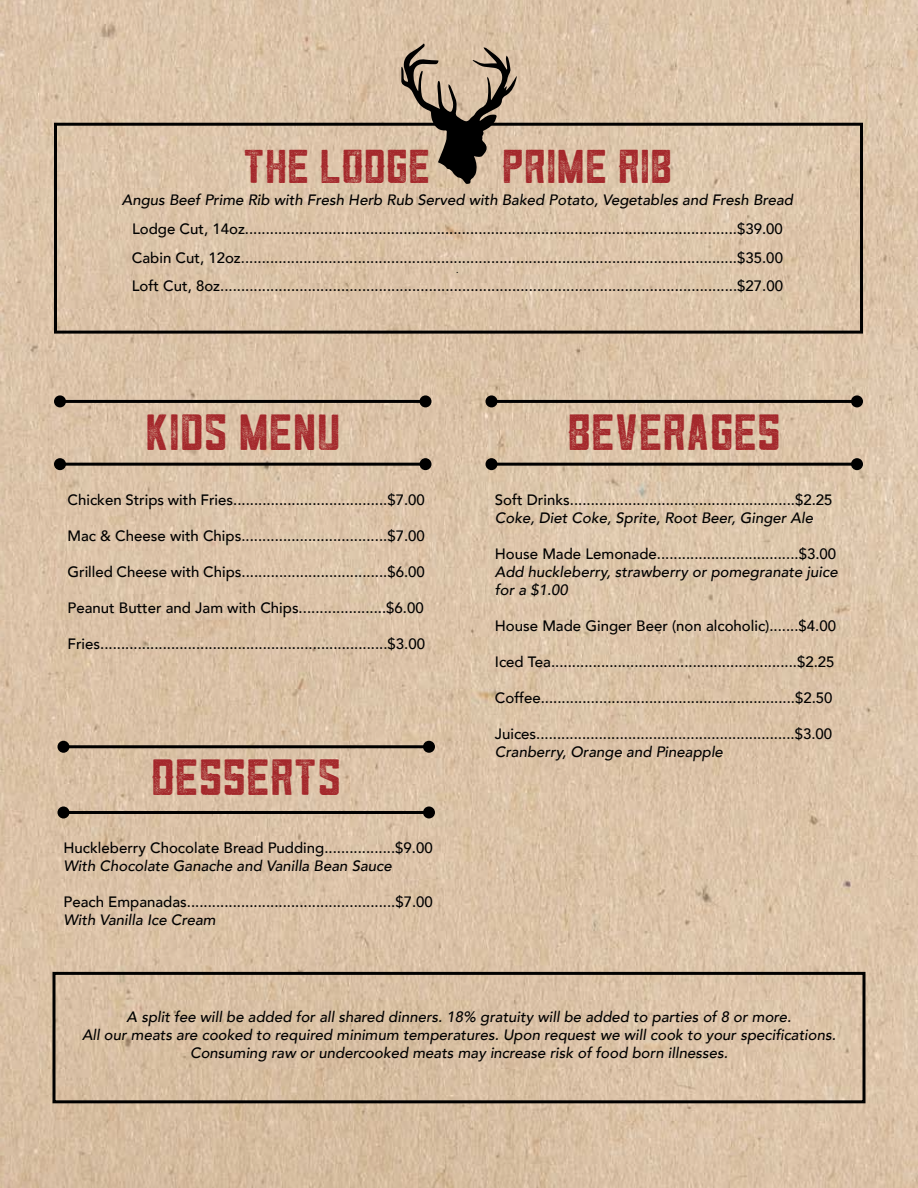
<style>
.page{position:relative;width:918px;height:1188px;background:#fff}
.page>*{position:absolute;margin:0;border:0;box-sizing:border-box;transform-origin:0 0}
.t1{font:45px "Hoverage Vintage";color:#a4272b}
.t2{font:42px "Hoverage Vintage";color:#a4272b}
.t3{font:500 15px/28.8px "Avenir";color:#000}
.t4{font:italic 500 15px/18px "Avenir";color:#000}
.t5{font:500 9px "Avenir";color:#000}
</style>
<div class="page">
<img style="left:0;top:0;width:918px;height:1188px">
<hr style="left:60px;top:400px;width:366px;height:3px;background:#000">
<div style="left:54px;top:395px;width:12px;height:12px;background:#000;border-radius:50%"></div>
<div style="left:420px;top:395px;width:12px;height:12px;background:#000;border-radius:50%"></div>
<hr style="left:492px;top:400px;width:365px;height:3px;background:#000">
<div style="left:486px;top:395px;width:12px;height:12px;background:#000;border-radius:50%"></div>
<div style="left:851px;top:395px;width:12px;height:12px;background:#000;border-radius:50%"></div>
<hr style="left:63px;top:745px;width:366px;height:3px;background:#000">
<div style="left:57px;top:741px;width:12px;height:12px;background:#000;border-radius:50%"></div>
<div style="left:423px;top:741px;width:12px;height:12px;background:#000;border-radius:50%"></div>
<hr style="left:60px;top:463px;width:366px;height:3px;background:#000">
<div style="left:54px;top:458px;width:12px;height:12px;background:#000;border-radius:50%"></div>
<div style="left:420px;top:458px;width:12px;height:12px;background:#000;border-radius:50%"></div>
<hr style="left:492px;top:463px;width:365px;height:3px;background:#000">
<div style="left:486px;top:458px;width:12px;height:12px;background:#000;border-radius:50%"></div>
<div style="left:851px;top:458px;width:12px;height:12px;background:#000;border-radius:50%"></div>
<hr style="left:63px;top:811px;width:366px;height:3px;background:#000">
<div style="left:57px;top:806px;width:12px;height:12px;background:#000;border-radius:50%"></div>
<div style="left:423px;top:806px;width:12px;height:12px;background:#000;border-radius:50%"></div>
<div style="left:52px;top:972px;width:814px;height:131px;border:3px solid #000"></div>
<div style="left:54px;top:123px;width:809px;height:211px;border:3px solid #000"></div>
<svg style="left:401px;top:44px;width:116px;height:140px;background:#9e8c78"></svg>
<h2 class="t2" style="left:243px;top:144px;width:189px">THE LODGE</h2>
<h2 class="t2" style="left:502px;top:144px;width:172px">PRIME RIB</h2>
<p class="t4" style="left:122px;top:191px;width:673px">Angus Beef Prime Rib with Fresh Herb Rub Served with Baked Potato, Vegetables and Fresh Bread</p>
<p class="t3" style="left:132px;top:213px;width:653px">Lodge Cut, 14oz......................................................................................................................$39.00<br>Cabin Cut, 12oz.......................................................................................................................$35.00</p>
<p class="t5" style="left:456px;top:262px;width:4px">.</p>
<p class="t3" style="left:132px;top:271px;width:653px">Loft Cut, 8oz............................................................................................................................$27.00</p>
<h1 class="t1" style="left:145px;top:408px;width:197px">KIDS MENU</h1>
<h1 class="t1" style="left:568px;top:408px;width:215px">BEVERAGES</h1>
<p class="t3" style="left:68px;top:484px;width:359px">Chicken Strips with Fries.....................................$7.00</p>
<p class="t3" style="left:68px;top:520px;width:359px">Mac &amp; Cheese with Chips...................................$7.00</p>
<p class="t3" style="left:68px;top:556px;width:359px">Grilled Cheese with Chips...................................$6.00</p>
<p class="t3" style="left:68px;top:592px;width:358px">Peanut Butter and Jam with Chips.....................$6.00</p>
<p class="t3" style="left:68px;top:628px;width:359px">Fries.....................................................................$3.00</p>
<h1 class="t1" style="left:151px;top:753px;width:192px">DESSERTS</h1>
<p class="t3" style="left:63px;top:833px;width:371px">Huckleberry Chocolate Bread Pudding.................$9.00</p>
<p class="t4" style="left:63px;top:857px;width:330px">With Chocolate Ganache and Vanilla Bean Sauce</p>
<p class="t3" style="left:63px;top:887px;width:371px">Peach Empanadas..................................................$7.00</p>
<p class="t4" style="left:63px;top:911px;width:154px">With Vanilla Ice Cream</p>
<p class="t3" style="left:495px;top:484px;width:339px">Soft Drinks......................................................$2.25</p>
<p class="t4" style="left:495px;top:509px;width:320px">Coke, Diet Coke, Sprite, Root Beer, Ginger Ale</p>
<p class="t3" style="left:495px;top:538px;width:343px">House Made Lemonade..................................$3.00</p>
<p class="t4" style="left:495px;top:563px;width:344px">Add huckleberry, strawberry or pomegranate juice for a $1.00</p>
<p class="t3" style="left:495px;top:610px;width:343px">House Made Ginger Beer (non alcoholic).......$4.00</p>
<p class="t3" style="left:495px;top:646px;width:341px">Iced Tea...........................................................$2.25</p>
<p class="t3" style="left:495px;top:682px;width:339px">Coffee.............................................................$2.50</p>
<p class="t3" style="left:495px;top:718px;width:339px">Juices..............................................................$3.00</p>
<p class="t4" style="left:495px;top:743px;width:230px">Cranberry, Orange and Pineapple</p>
<p class="t4" style="left:82px;top:1008px;width:755px;text-align:center">A split fee will be added for all shared dinners. 18% gratuity will be added to parties of 8 or more.<br>All our meats are cooked to required minimum temperatures. Upon request we will cook to your specifications.<br>Consuming raw or undercooked meats may increase risk of food born illnesses.</p>
</div>
